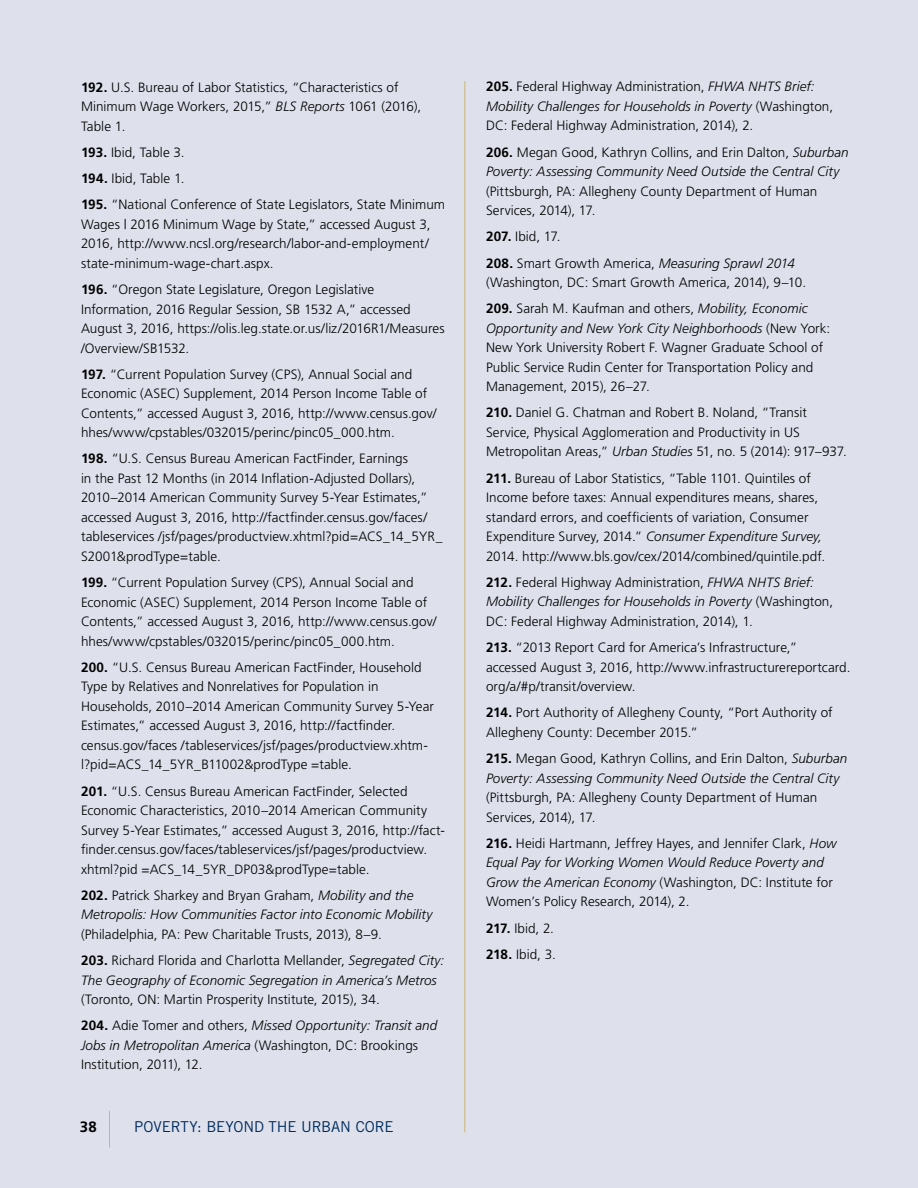
<style>
.page{position:relative;width:918px;height:1188px;background:#dee1ec}
.page>*{position:absolute;margin:0;border:0;box-sizing:border-box;transform-origin:0 0}
.t1{font:15px "Trade Gothic";letter-spacing:-.01em;color:#002b5c}
.t2{font:700 15px "Frutiger";color:#000}
.t3{font:300 13.5px/19.5px "Frutiger";letter-spacing:.005em;color:#000}
.t4{font:italic 300 13.5px/19.5px "Frutiger";letter-spacing:.005em;color:#000}
.s1{font-weight:700}
.s2{font-style:italic}
.s3{font-weight:700;font-style:normal}
.s4{font-style:normal}
</style>
<div class="page">
<hr style="left:464px;top:81px;width:1px;height:1051px;background:#cbb677">
<hr style="left:109px;top:1111px;width:1px;height:37px;background:#cbb677">
<p class="t3" style="left:81px;top:77px;width:342px"><span class="s1">192.</span> U.S. Bureau of Labor Statistics, “Characteristics of<br>Minimum Wage Workers, 2015,” <span class="s2">BLS Reports</span> 1061 (2016),<br>Table 1.</p>
<p class="t3" style="left:81px;top:139px;width:366px;line-height:26.2px"><span class="s1">193.</span> Ibid, Table 3.<br><span class="s1">194.</span> Ibid, Table 1.<br><span class="s1">195.</span> “National Conference of State Legislators, State Minimum</p>
<p class="t3" style="left:81px;top:214px;width:351px;text-align:justify">Wages | 2016 Minimum Wage by State,” accessed August 3, 2016, http://www.ncsl.org/research/labor-and-employment/ state-minimum-wage-chart.aspx.</p>
<p class="t3" style="left:81px;top:280px;width:365px"><span class="s1">196.</span> “Oregon State Legislature, Oregon Legislative Information, 2016 Regular Session, SB 1532 A,” accessed August 3, 2016, https://olis.leg.state.or.us/liz/2016R1/Measures /Overview/SB1532.</p>
<p class="t3" style="left:81px;top:364px;width:357px"><span class="s1">197.</span> “Current Population Survey (CPS), Annual Social and Economic (ASEC) Supplement, 2014 Person Income Table of Contents,” accessed August 3, 2016, http://www.census.gov/ hhes/www/cpstables/032015/perinc/pinc05_000.htm.</p>
<p class="t3" style="left:81px;top:449px;width:363px"><span class="s1">198.</span> “U.S. Census Bureau American FactFinder, Earnings<br>in the Past 12 Months (in 2014 Inflation-Adjusted Dollars), 2010–2014 American Community Survey 5-Year Estimates,” accessed August 3, 2016, http://factfinder.census.gov/faces/ tableservices /jsf/pages/productview.xhtml?pid=ACS_14_5YR_ S2001&amp;prodType=table.</p>
<p class="t3" style="left:81px;top:573px;width:357px"><span class="s1">199.</span> “Current Population Survey (CPS), Annual Social and Economic (ASEC) Supplement, 2014 Person Income Table of Contents,” accessed August 3, 2016, http://www.census.gov/ hhes/www/cpstables/032015/perinc/pinc05_000.htm.</p>
<p class="t3" style="left:81px;top:657px;width:355px"><span class="s1">200.</span> “U.S. Census Bureau American FactFinder, Household Type by Relatives and Nonrelatives for Population in Households, 2010–2014 American Community Survey 5-Year Estimates,” accessed August 3, 2016, http://factfinder. census.gov/faces /tableservices/jsf/pages/productview.xhtm&shy;l?pid=ACS_14_5YR_B11002&amp;prodType =table.</p>
<p class="t3" style="left:81px;top:781px;width:365px"><span class="s1">201.</span> “U.S. Census Bureau American FactFinder, Selected Economic Characteristics, 2010–2014 American Community Survey 5-Year Estimates,” accessed August 3, 2016, http://fact&shy;finder.census.gov/faces/tableservices/jsf/pages/productview. xhtml?pid =ACS_14_5YR_DP03&amp;prodType=table.</p>
<p class="t4" style="left:81px;top:885px;width:353px"><span class="s3">202.</span> <span class="s4">Patrick Sharkey and Bryan Graham,</span> Mobility and the<br>Metropolis: How Communities Factor into Economic Mobility</p>
<p class="t3" style="left:81px;top:921px;width:365px;line-height:26.2px">(Philadelphia, PA: Pew Charitable Trusts, 2013), 8–9.<br><span class="s1">203.</span> Richard Florida and Charlotta Mellander, <span class="s2">Segregated City:</span></p>
<p class="t4" style="left:81px;top:970px;width:357px">The Geography of Economic Segregation in America’s Metros</p>
<p class="t3" style="left:81px;top:986px;width:358px;line-height:26.2px">(Toronto, ON: Martin Prosperity Institute, 2015), 34.<br><span class="s1">204.</span> Adie Tomer and others, <span class="s2">Missed Opportunity: Transit and</span></p>
<p class="t3" style="left:81px;top:1035px;width:339px"><span class="s2">Jobs in Metropolitan America</span> (Washington, DC: Brookings<br>Institution, 2011), 12.</p>
<p class="t2" style="left:80px;top:1118px;width:18px">38</p>
<p class="t1" style="left:134px;top:1118px;width:261px">POVERTY: BEYOND THE URBAN CORE</p>
<p class="t3" style="left:486px;top:77px;width:349px"><span class="s1">205.</span> Federal Highway Administration, <span class="s2">FHWA NHTS Brief:<br>Mobility Challenges for Households in Poverty</span> (Washington,<br>DC: Federal Highway Administration, 2014), 2.</p>
<p class="t4" style="left:486px;top:142px;width:364px"><span class="s3">206.</span> <span class="s4">Megan Good, Kathryn Collins, and Erin Dalton,</span> Suburban<br>Poverty: Assessing Community Need Outside the Central City</p>
<p class="t3" style="left:486px;top:181px;width:333px">(Pittsburgh, PA: Allegheny County Department of Human<br>Services, 2014), 17.</p>
<p class="t3" style="left:486px;top:223px;width:310px;line-height:26.2px"><span class="s1">207.</span> Ibid, 17.<br><span class="s1">208.</span> Smart Growth America, <span class="s2">Measuring Sprawl 2014</span></p>
<p class="t3" style="left:486px;top:269px;width:323px;line-height:26.2px">(Washington, DC: Smart Growth America, 2014), 9–10.<br><span class="s1">209.</span> Sarah M. Kaufman and others, <span class="s2">Mobility, Economic</span></p>
<p class="t3" style="left:486px;top:318px;width:346px"><span class="s2">Opportunity and New York City Neighborhoods</span> (New York:<br>New York University Robert F. Wagner Graduate School of Public Service Rudin Center for Transportation Policy and Management, 2015), 26–27.</p>
<p class="t3" style="left:486px;top:403px;width:362px"><span class="s1">210.</span> Daniel G. Chatman and Robert B. Noland, “Transit<br>Service, Physical Agglomeration and Productivity in US<br>Metropolitan Areas,” <span class="s2">Urban Studies</span> 51, no. 5 (2014): 917–937.</p>
<p class="t3" style="left:486px;top:468px;width:341px"><span class="s1">211.</span> Bureau of Labor Statistics, “Table 1101. Quintiles of Income before taxes: Annual expenditures means, shares, standard errors, and coefficients of variation, Consumer Expenditure Survey, 2014.” <span class="s2">Consumer Expenditure Survey, </span>2014. http://www.bls.gov/cex/2014/combined/quintile.pdf.</p>
<p class="t3" style="left:486px;top:572px;width:349px"><span class="s1">212.</span> Federal Highway Administration, <span class="s2">FHWA NHTS Brief:<br>Mobility Challenges for Households in Poverty</span> (Washington,<br>DC: Federal Highway Administration, 2014), 1.</p>
<p class="t3" style="left:486px;top:638px;width:366px"><span class="s1">213.</span> “2013 Report Card for America’s Infrastructure,” accessed August 3, 2016, http://www.infrastructurereportcard. org/a/#p/transit/overview.</p>
<p class="t3" style="left:486px;top:703px;width:348px"><span class="s1">214.</span> Port Authority of Allegheny County, “Port Authority of<br>Allegheny County: December 2015.”</p>
<p class="t4" style="left:486px;top:749px;width:363px"><span class="s3">215.</span> <span class="s4">Megan Good, Kathryn Collins, and Erin Dalton,</span> Suburban<br>Poverty: Assessing Community Need Outside the Central City</p>
<p class="t3" style="left:486px;top:788px;width:333px">(Pittsburgh, PA: Allegheny County Department of Human<br>Services, 2014), 17.</p>
<p class="t3" style="left:486px;top:833px;width:352px"><span class="s1">216.</span> Heidi Hartmann, Jeffrey Hayes, and Jennifer Clark, <span class="s2">How Equal Pay for Working Women Would Reduce Poverty and Grow the American Economy</span> (Washington, DC: Institute for Women’s Policy Research, 2014), 2.</p>
<p class="t3" style="left:486px;top:915px;width:71px;line-height:26.2px"><span class="s1">217.</span> Ibid, 2.<br><span class="s1">218.</span> Ibid, 3.</p>
</div>
